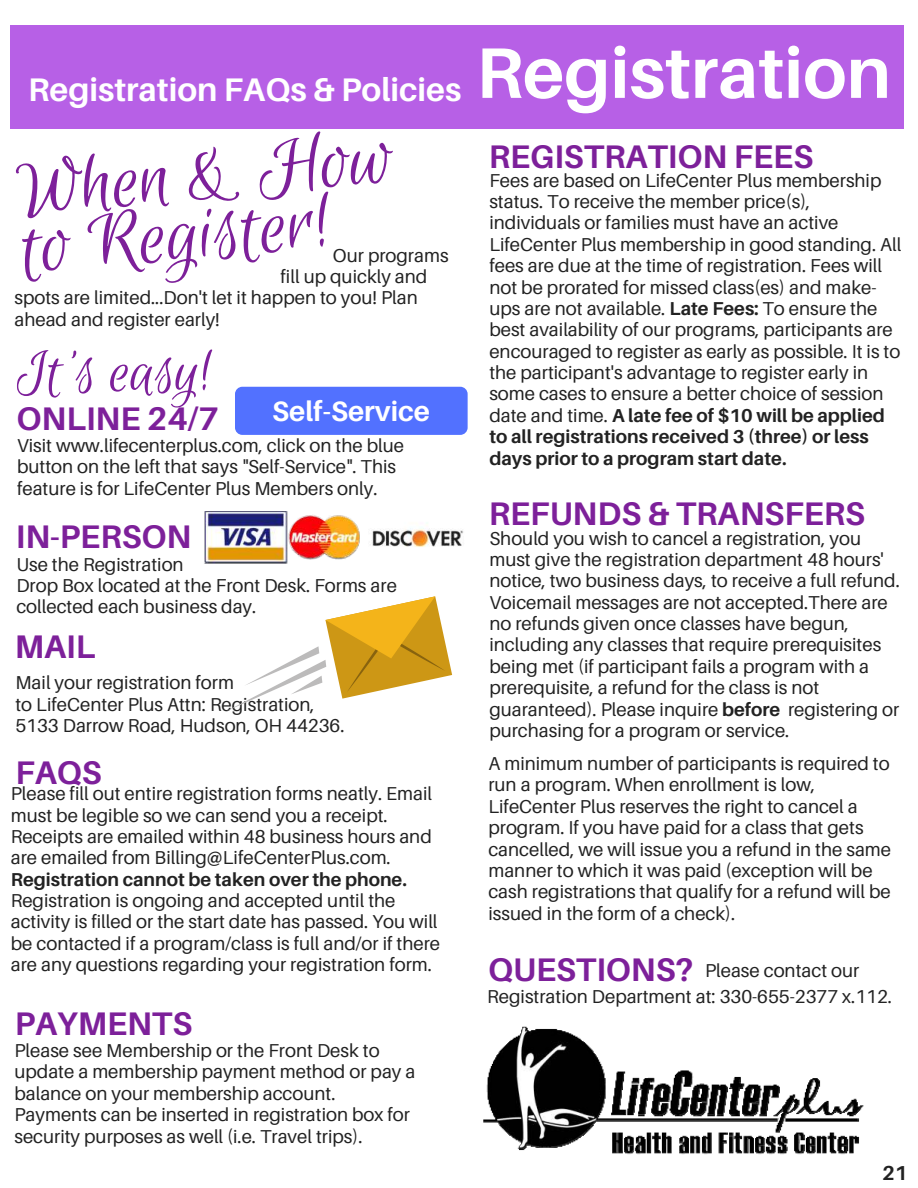
<style>
.page{position:relative;width:918px;height:1188px;background:#fff}
.page>*{position:absolute;margin:0;border:0;box-sizing:border-box;transform-origin:0 0}
.t1{font:87.15px "Euphoria Script";color:#7d209a}
.t2{font:65.4px "Euphoria Script";color:#7d209a}
.t3{font:700 32.7px "Aileron";color:#7d209a}
.t4{font:700 32.7px "Aileron";color:#fff}
.t5{font:700 28.05px "Aileron";color:#fff}
.t6{font:700 20.25px "Aileron";color:#222}
.t7{font:18.6px/21.3px "Aileron";color:#222}
.t8{font:700 18.6px "Aileron";color:#222}
.s1{font-size:71.55px}
.s2{font-weight:700}
.s3{font-weight:700;font-size:32.7px;color:#7d209a}
</style>
<div class="page">
<div style="left:11px;top:25px;width:893px;height:104px;background:#b760e6"></div>
<div style="left:235px;top:387px;width:233px;height:48px;background:#5271ff;border-radius:7px"></div>
<img style="left:204px;top:511px;width:156px;height:53px">
<svg style="left:227px;top:596px;width:225px;height:115px"></svg>
<img style="left:483px;top:1026px;width:381px;height:129px">
<img style="left:371px;top:528px;width:92px;height:19px">
<h3 class="t4" style="left:28px;top:71px;width:864px">Registration FAQs &amp; Policies <span class="s1">Registration</span></h3>
<h1 class="t1" style="left:12px;top:144px;width:380px;rotate:-5deg">When &amp; How</h1>
<h3 class="t3" style="left:489px;top:138px;width:326px">REGISTRATION FEES</h3>
<p class="t7" style="left:489px;top:170px;width:414px">Fees are based on LifeCenter Plus membership status. To receive the member price(s), individuals or families must have an active LifeCenter Plus membership in good standing. All fees are due at the time of registration. Fees will not be prorated for missed class(es) and make&shy;ups are not available. <span class="s2">Late Fees:</span> To ensure the best availability of our programs, participants are encouraged to register as early as possible. It is to the participant's advantage to register early in some cases to ensure a better choice of session date and time. <span class="s2">A late fee of $10 will be applied to all registrations received 3 (three) or less days prior to a program start date.</span></p>
<h1 class="t1" style="left:17px;top:202px;width:312px;rotate:-5deg">to Register!</h1>
<p class="t7" style="left:333px;top:245px;width:117px">Our programs</p>
<p class="t7" style="left:281px;top:266px;width:148px">fill up quickly and</p>
<p class="t7" style="left:14px;top:288px;width:405px">spots are limited...Don't let it happen to you! Plan</p>
<p class="t7" style="left:14px;top:309px;width:207px">ahead and register early!</p>
<h2 class="t2" style="left:17px;top:337px;width:197px">It's easy!</h2>
<h3 class="t5" style="left:272px;top:395px;width:159px">Self-Service</h3>
<h3 class="t3" style="left:17px;top:400px;width:204px">ONLINE 24/7</h3>
<p class="t7" style="left:17px;top:435px;width:388px">Visit www.lifecenterplus.com, click on the blue button on the left that says "Self-Service". This feature is for LifeCenter Plus Members only.</p>
<h3 class="t3" style="left:16px;top:519px;width:177px">IN-PERSON</h3>
<p class="t7" style="left:16px;top:554px;width:382px">Use the Registration<br>Drop Box located at the Front Desk. Forms are collected each business day.</p>
<h3 class="t3" style="left:15px;top:629px;width:82px">MAIL</h3>
<p class="t7" style="left:15px;top:672px;width:331px">Mail your registration form<br>to LifeCenter Plus Attn: Registration,<br>5133 Darrow Road, Hudson, OH 44236.</p>
<h3 class="t3" style="left:15px;top:754px;width:88px">FAQS</h3>
<p class="t7" style="left:11px;top:783px;width:423px">Please fill out entire registration forms neatly. Email must be legible so we can send you a receipt.<br>Receipts are emailed within 48 business hours and are emailed from Billing@LifeCenterPlus.com.</p>
<p class="t8" style="left:11px;top:869px;width:398px">Registration cannot be taken over the phone.</p>
<p class="t7" style="left:11px;top:890px;width:431px">Registration is ongoing and accepted until the activity is filled or the start date has passed. You will be contacted if a program/class is full and/or if there are any questions regarding your registration form.</p>
<h3 class="t3" style="left:15px;top:1005px;width:179px">PAYMENTS</h3>
<p class="t7" style="left:14px;top:1040px;width:403px">Please see Membership or the Front Desk to update a membership payment method or pay a balance on your membership account.<br>Payments can be inserted in registration box for security purposes as well (i.e. Travel trips).</p>
<h3 class="t3" style="left:489px;top:495px;width:378px">REFUNDS &amp; TRANSFERS</h3>
<p class="t7" style="left:489px;top:528px;width:412px">Should you wish to cancel a registration, you must give the registration department 48 hours' notice, two business days, to receive a full refund.<br>Voicemail messages are not accepted.There are no refunds given once classes have begun, including any classes that require prerequisites being met (if participant fails a program with a prerequisite, a refund for the class is not guaranteed). Please inquire <span class="s2">before</span> registering or purchasing for a program or service.</p>
<p class="t7" style="left:488px;top:753px;width:404px">A minimum number of participants is required to run a program. When enrollment is low, LifeCenter Plus reserves the right to cancel a program. If you have paid for a class that gets cancelled, we will issue you a refund in the same manner to which it was paid (exception will be cash registrations that qualify for a refund will be issued in the form of a check).</p>
<p class="t7" style="left:487px;top:958px;width:406px;line-height:25.8px"><span class="s3">QUESTIONS?</span> Please contact our<br>Registration Department at: 330-655-2377 x.112.</p>
<p class="t6" style="left:882px;top:1162px;width:27px">21</p>
</div>
